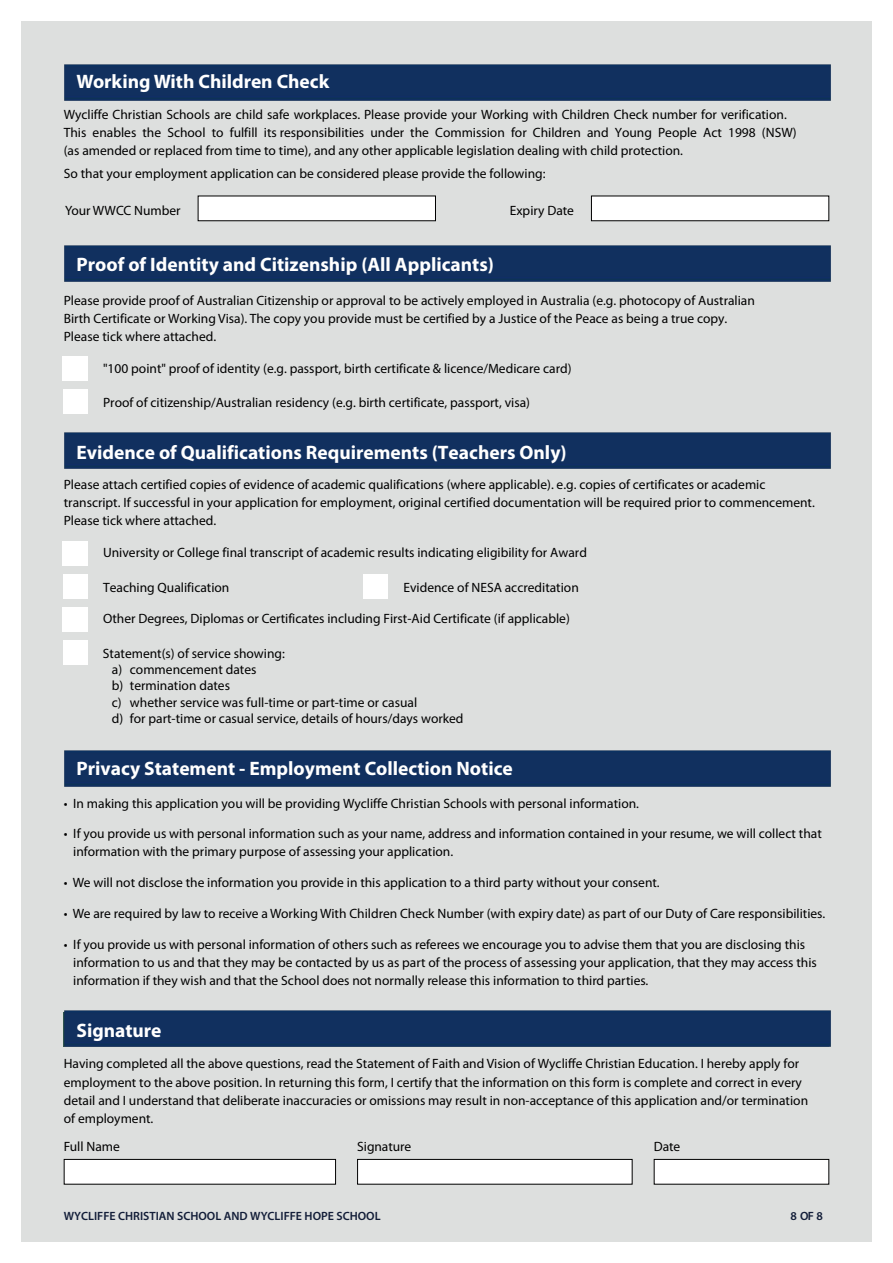
<style>
.page{position:relative;width:893px;height:1263px;background:#fff}
.page>*{position:absolute;margin:0;border:0;box-sizing:border-box;transform-origin:0 0}
.t1{font:700 19.5px "Myriad Pro";color:#fff}
.t2{font:13.5px/17.7px "Myriad Pro";color:#000}
.t3{font:600 12px "Myriad Pro";color:#121d38}
</style>
<div class="page">
<div style="left:21px;top:21px;width:851px;height:1221px;background:#dddfde"></div>
<div style="left:64px;top:750px;width:767px;height:37px;background:#11305f"></div>
<img style="left:62px;top:372px;width:769px;height:97px">
<img style="left:64px;top:195px;width:767px;height:87px">
<div style="left:64px;top:64px;width:767px;height:37px;background:#11305f"></div>
<div style="left:198px;top:196px;width:237px;height:25px;background:#fff"></div>
<div style="left:591px;top:196px;width:238px;height:25px;background:#fff"></div>
<div style="left:64px;top:1159px;width:272px;height:25px;background:#fff"></div>
<div style="left:64px;top:1159px;width:272px;height:25px;border:1px solid #000"></div>
<div style="left:358px;top:1159px;width:274px;height:25px;background:#fff"></div>
<div style="left:357px;top:1159px;width:275px;height:25px;border:1px solid #000"></div>
<div style="left:63px;top:1010px;width:768px;height:37px;background:#11305f"></div>
<div style="left:654px;top:1159px;width:175px;height:25px;background:#fff"></div>
<div style="left:654px;top:1159px;width:175px;height:25px;border:1px solid #000"></div>
<div style="left:63px;top:356px;width:25px;height:25px;background:#fff"></div>
<div style="left:63px;top:389px;width:24px;height:25px;background:#fff"></div>
<div style="left:63px;top:541px;width:25px;height:25px;background:#fff"></div>
<div style="left:63px;top:574px;width:24px;height:25px;background:#fff"></div>
<div style="left:63px;top:607px;width:25px;height:25px;background:#fff"></div>
<div style="left:63px;top:640px;width:24px;height:25px;background:#fff"></div>
<div style="left:363px;top:574px;width:25px;height:25px;background:#fff"></div>
<h1 class="t1" style="left:77px;top:69px;width:254px">Working With Children Check</h1>
<p class="t2" style="left:64px;top:105px;width:734px">Wycliffe Christian Schools are child safe workplaces. Please provide your Working with Children Check number for verification.<br>This enables the School to fulfill its responsibilities under the Commission for Children and Young People Act 1998 (NSW) (as amended or replaced from time to time), and any other applicable legislation dealing with child protection.</p>
<p class="t2" style="left:64px;top:164px;width:483px">So that your employment application can be considered please provide the following:</p>
<p class="t2" style="left:65px;top:201px;width:117px">Your WWCC Number</p>
<p class="t2" style="left:510px;top:201px;width:66px">Expiry Date</p>
<h1 class="t1" style="left:77px;top:252px;width:419px">Proof of Identity and Citizenship (All Applicants)</h1>
<p class="t2" style="left:64px;top:292px;width:693px">Please provide proof of Australian Citizenship or approval to be actively employed in Australia (e.g. photocopy of Australian<br>Birth Certificate or Working Visa). The copy you provide must be certified by a Justice of the Peace as being a true copy.<br>Please tick where attached.</p>
<p class="t2" style="left:103px;top:359px;width:470px">"100 point" proof of identity (e.g. passport, birth certificate &amp; licence/Medicare card)</p>
<p class="t2" style="left:103px;top:393px;width:429px">Proof of citizenship/Australian residency (e.g. birth certificate, passport, visa)</p>
<h1 class="t1" style="left:77px;top:439px;width:492px">Evidence of Qualifications Requirements (Teachers Only)</h1>
<p class="t2" style="left:64px;top:476px;width:753px">Please attach certified copies of evidence of academic qualifications (where applicable). e.g. copies of certificates or academic transcript. If successful in your application for employment, original certified documentation will be required prior to commencement.<br>Please tick where attached.</p>
<p class="t2" style="left:103px;top:543px;width:485px">University or College final transcript of academic results indicating eligibility for Award</p>
<p class="t2" style="left:103px;top:578px;width:128px">Teaching Qualification</p>
<p class="t2" style="left:103px;top:609px;width:468px">Other Degrees, Diplomas or Certificates including First-Aid Certificate (if applicable)</p>
<p class="t2" style="left:112px;top:645px;width:353px;line-height:16.2px;text-indent:-9px">Statement(s) of service showing:<br>a) commencement dates<br>b) termination dates<br>c) whether service was full-time or part-time or casual<br>d) for part-time or casual service, details of hours/days worked</p>
<p class="t2" style="left:403px;top:578px;width:177px">Evidence of NESA accreditation</p>
<h1 class="t1" style="left:77px;top:756px;width:438px">Privacy Statement - Employment Collection Notice</h1>
<p class="t2" style="left:64px;top:794px;width:577px">• In making this application you will be providing Wycliffe Christian Schools with personal information.</p>
<p class="t2" style="left:64px;top:825px;width:760px">• If you provide us with personal information such as your name, address and information contained in your resume, we will collect that</p>
<p class="t2" style="left:64px;top:874px;width:597px">• We will not disclose the information you provide in this application to a third party without your consent.</p>
<p class="t2" style="left:64px;top:904px;width:763px">• We are required by law to receive a Working With Children Check Number (with expiry date) as part of our Duty of Care responsibilities.</p>
<p class="t2" style="left:64px;top:935px;width:743px">• If you provide us with personal information of others such as referees we encourage you to advise them that you are disclosing this</p>
<p class="t2" style="left:73px;top:843px;width:381px">information with the primary purpose of assessing your application.</p>
<p class="t2" style="left:73px;top:953px;width:745px">information to us and that they may be contacted by us as part of the process of assessing your application, that they may access this information if they wish and that the School does not normally release this information to third parties.</p>
<h1 class="t1" style="left:77px;top:1017px;width:86px">Signature</h1>
<p class="t2" style="left:64px;top:1054px;width:746px;line-height:18.1px">Having completed all the above questions, read the Statement of Faith and Vision of Wycliffe Christian Education. I hereby apply for employment to the above position. In returning this form, I certify that the information on this form is complete and correct in every detail and I understand that deliberate inaccuracies or omissions may result in non-acceptance of this application and/or termination of employment.</p>
<p class="t2" style="left:64px;top:1137px;width:58px">Full Name</p>
<p class="t2" style="left:357px;top:1137px;width:56px">Signature</p>
<p class="t2" style="left:654px;top:1137px;width:28px">Date</p>
<p class="t3" style="left:64px;top:1208px;width:318px">WYCLIFFE CHRISTIAN SCHOOL AND WYCLIFFE HOPE SCHOOL</p>
<p class="t3" style="left:790px;top:1209px;width:34px">8OF8</p>
</div>
